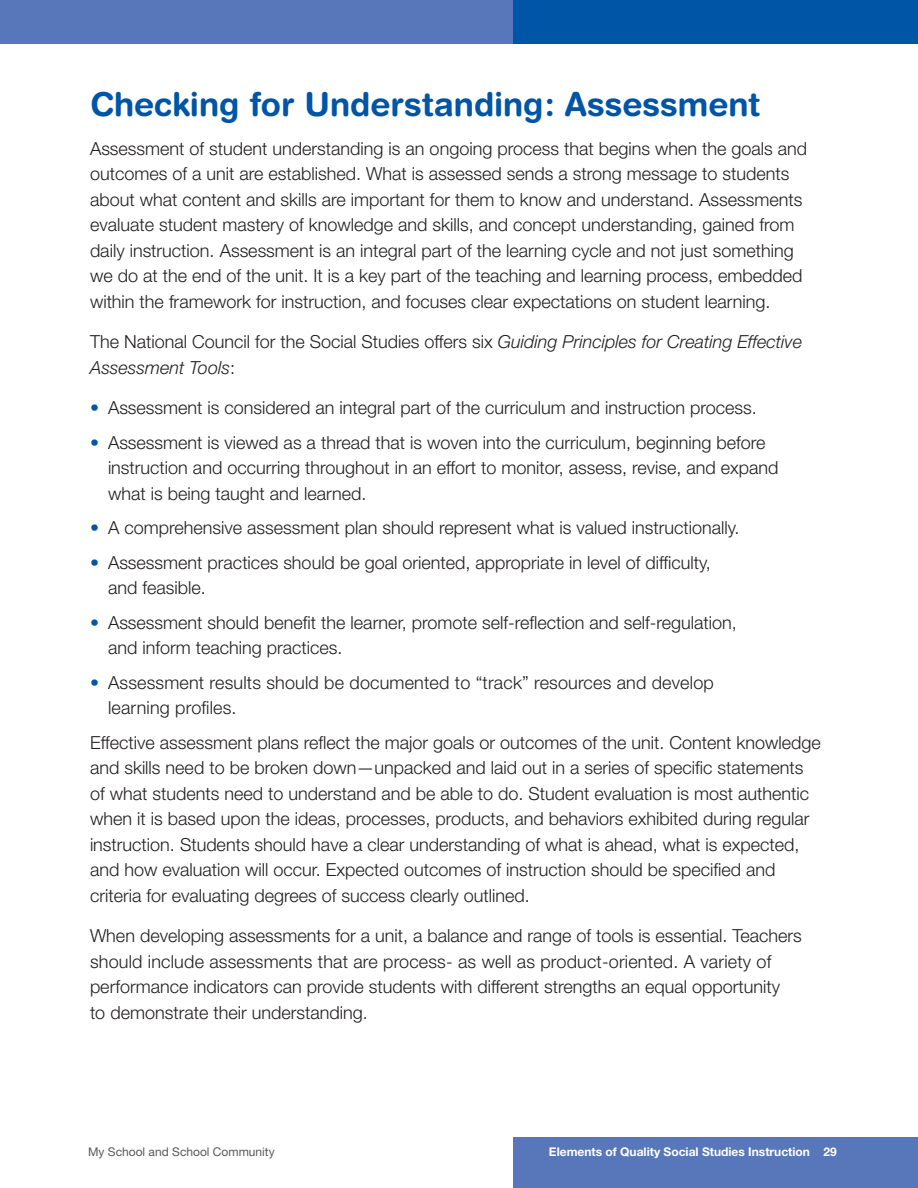
<style>
.page{position:relative;width:918px;height:1188px;background:#fff}
.page>*{position:absolute;margin:0;border:0;box-sizing:border-box;transform-origin:0 0}
.head_bold_22_24_blue{font:700 33px "Helvetica Rounded";letter-spacing:-.005em;color:#0155a7}
.paragraphs_12_17_lig{font:300 18px/25.5px "Helvetica Neue LT Std";color:#231f20}
.paragraphs_12_17_lig-2{font:italic 300 18px/25.5px "Helvetica Neue LT Std";color:#231f20}
.t1{font:700 12px "Helvetica Neue LT Std";color:#fff}
.t2{font:12px "Helvetica Neue LT Std";color:#57585a}
.s1{font-style:normal}
.s2{color:#0155a7}
</style>
<div class="page">
<div style="left:513px;top:1138px;width:405px;height:50px;background:#5877bb"></div>
<div style="left:0;top:0;width:513px;height:43px;background:#5877bb"></div>
<div style="left:513px;top:0;width:405px;height:43px;background:#0155a7"></div>
<p class="head_bold_22_24_blue" style="left:90px;top:84px;width:672px">Checking for Understanding: Assessment</p>
<p class="paragraphs_12_17_lig" style="left:90px;top:135px;width:719px">Assessment of student understanding is an ongoing process that begins when the goals and outcomes of a unit are established. What is assessed sends a strong message to students about what content and skills are important for them to know and understand. Assessments evaluate student mastery of knowledge and skills, and concept understanding, gained from daily instruction. Assessment is an integral part of the learning cycle and not just something we do at the end of the unit. It is a key part of the teaching and learning process, embedded within the framework for instruction, and focuses clear expectations on student learning.</p>
<p class="paragraphs_12_17_lig-2" style="left:90px;top:329px;width:714px"><span class="s1">The National Council for the Social Studies offers six</span> Guiding Principles for Creating Effective<br>Assessment Tools<span class="s1">:</span></p>
<p class="paragraphs_12_17_lig" style="left:90px;top:395px;width:668px"><span class="s2">•</span> Assessment is considered an integral part of the curriculum and instruction process.</p>
<p class="paragraphs_12_17_lig" style="left:108px;top:429px;width:672px;text-indent:-18px"><span class="s2">•</span> Assessment is viewed as a thread that is woven into the curriculum, beginning before instruction and occurring throughout in an effort to monitor, assess, revise, and expand what is being taught and learned.</p>
<p class="paragraphs_12_17_lig" style="left:90px;top:515px;width:651px"><span class="s2">•</span> A comprehensive assessment plan should represent what is valued instructionally.</p>
<p class="paragraphs_12_17_lig" style="left:108px;top:549px;width:604px;text-indent:-18px"><span class="s2">•</span> Assessment practices should be goal oriented, appropriate in level of difficulty, and feasible.</p>
<p class="paragraphs_12_17_lig" style="left:108px;top:609px;width:630px;text-indent:-18px"><span class="s2">•</span> Assessment should benefit the learner, promote self-reflection and self-regulation, and inform teaching practices.</p>
<p class="paragraphs_12_17_lig" style="left:108px;top:669px;width:607px;text-indent:-18px"><span class="s2">•</span> Assessment results should be documented to “track” resources and develop learning profiles.</p>
<p class="paragraphs_12_17_lig" style="left:90px;top:729px;width:732px">Effective assessment plans reflect the major goals or outcomes of the unit. Content knowledge and skills need to be broken down—unpacked and laid out in a series of specific statements of what students need to understand and be able to do. Student evaluation is most authentic when it is based upon the ideas, processes, products, and behaviors exhibited during regular instruction. Students should have a clear understanding of what is ahead, what is expected, and how evaluation will occur. Expected outcomes of instruction should be specified and criteria for evaluating degrees of success clearly outlined.</p>
<p class="paragraphs_12_17_lig" style="left:90px;top:923px;width:713px">When developing assessments for a unit, a balance and range of tools is essential. Teachers should include assessments that are process- as well as product-oriented. A variety of performance indicators can provide students with different strengths an equal opportunity<br>to demonstrate their understanding.</p>
<p class="t2" style="left:88px;top:1145px;width:188px">My School and School Community</p>
<p class="t1" style="left:549px;top:1144px;width:263px">Elements of Quality Social Studies Instruction</p>
<p class="t1" style="left:667px;top:1144px;width:171px">The Planning Framework 29</p>
</div>
